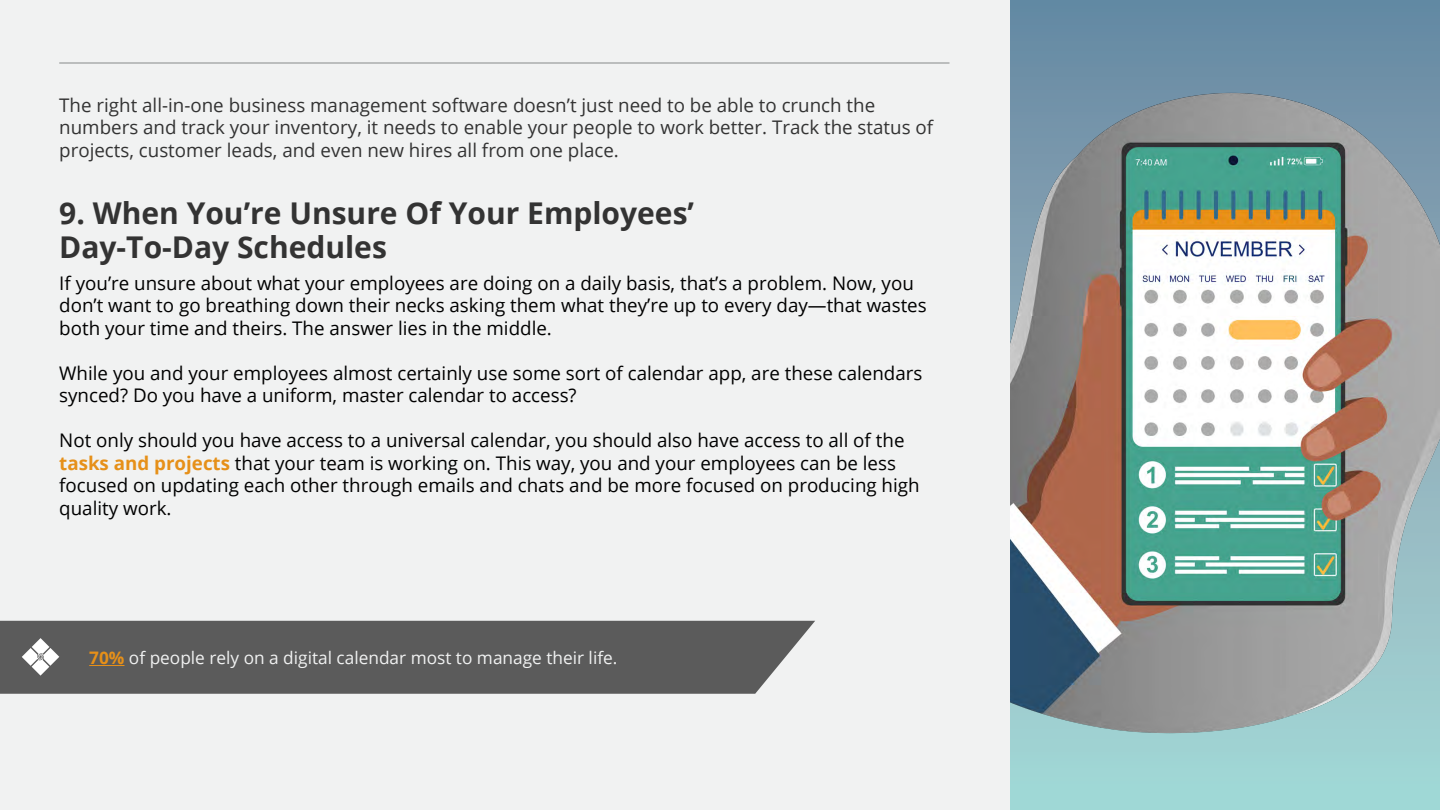
<style>
.page{position:relative;width:1440px;height:810px;background:#f1f2f2}
.page>*{position:absolute;margin:0;border:0;box-sizing:border-box;transform-origin:0 0}
.t1{font:700 30px/33.8px "Open Sans";color:#333}
.t2{font:18.75px/22.5px "Open Sans";color:#000}
.t3{font:18.75px/22.5px "Open Sans";color:#333}
.t4{font:17.25px "Open Sans";color:#f1f2f2}
.s1{font-weight:700;color:#e69019}
</style>
<div class="page">
<svg style="left:1010px;top:0;width:430px;height:810px;background:#84b4bf"></svg>
<div style="left:0;top:621px;width:815px;height:73px;background:#5b5b5b"></div>
<svg style="left:22px;top:638px;width:37px;height:38px"></svg>
<hr style="left:89px;top:665px;width:35px;height:1px;background:#e69019">
<hr style="left:59px;top:62px;width:891px;height:2px;background:#aaacac">
<img style="left:1010px;top:40px;width:430px;height:721px">
<p class="t3" style="left:59px;top:93px;width:875px">The right all-in-one business management software doesn’t just need to be able to crunch the numbers and track your inventory, it needs to enable your people to work better. Track the status of projects, customer leads, and even new hires all from one place.</p>
<h1 class="t1" style="left:59px;top:196px;width:636px">9. When You’re Unsure Of Your Employees’<br>Day-To-Day Schedules</h1>
<p class="t2" style="left:59px;top:271px;width:869px">If you’re unsure about what your employees are doing on a daily basis, that’s a problem. Now, you don’t want to go breathing down their necks asking them what they’re up to every day—that wastes both your time and theirs. The answer lies in the middle.</p>
<p class="t2" style="left:59px;top:361px;width:865px">While you and your employees almost certainly use some sort of calendar app, are these calendars synced? Do you have a uniform, master calendar to access?</p>
<p class="t2" style="left:59px;top:429px;width:862px">Not only should you have access to a universal calendar, you should also have access to all of the <span class="s1">tasks and projects</span> that your team is working on. This way, you and your employees can be less focused on updating each other through emails and chats and be more focused on producing high quality work.</p>
<p class="t4" style="left:89px;top:646px;width:530px"><span class="s1">70%</span> of people rely on a digital calendar most to manage their life.</p>
</div>
